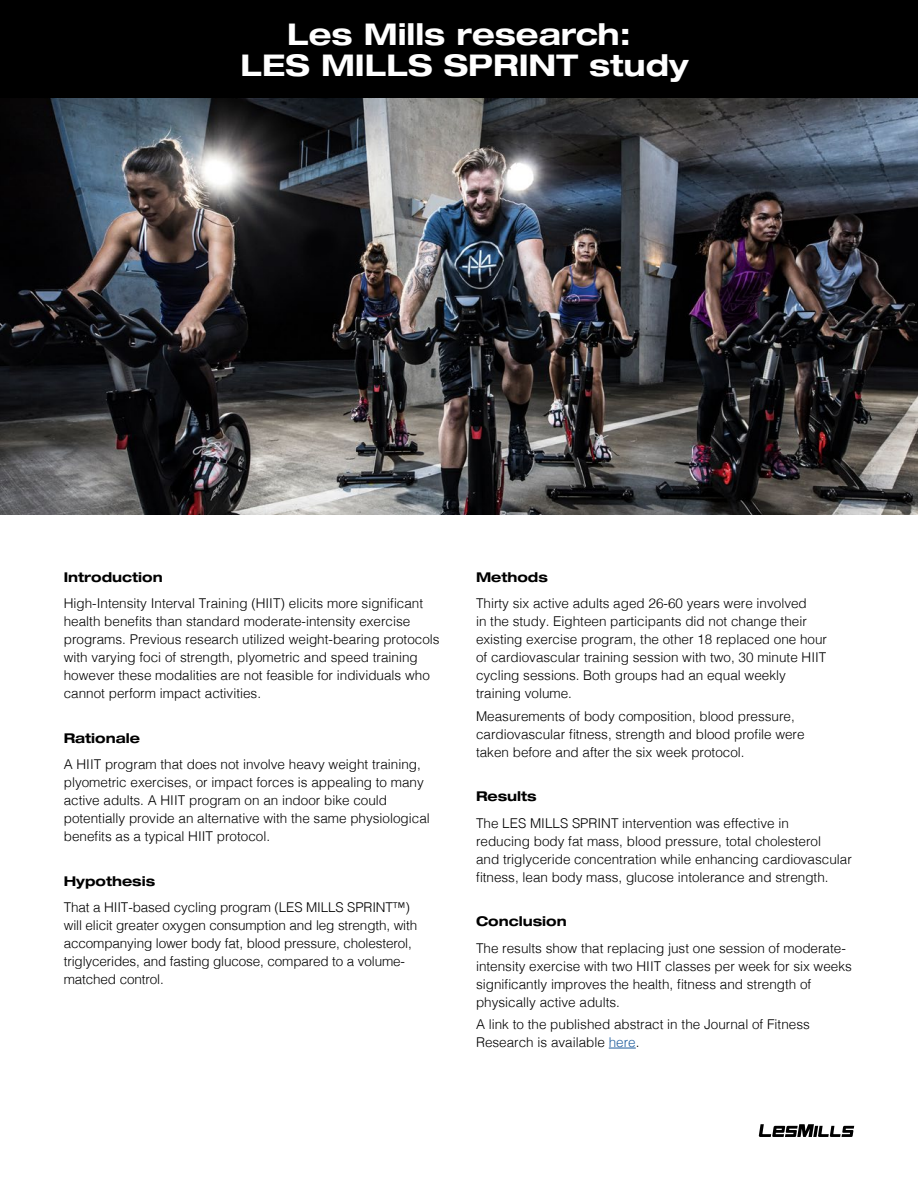
<style>
.page{position:relative;width:918px;height:1188px;background:#fff}
.page>*{position:absolute;margin:0;border:0;box-sizing:border-box;transform-origin:0 0}
.t1{font:700 expanded 30px/31px "Helvetica Neue";color:#fff;text-align:center}
.t2{font:300 13.5px/18px "Helvetica";color:#000}
.t3{font:700 expanded 13.5px "Helvetica Neue";color:#000}
.s1{color:#215e9e}
</style>
<div class="page">
<img style="left:0;top:98px;width:918px;height:416px">
<div style="left:0;top:0;width:918px;height:98px;background:#000"></div>
<svg style="left:759px;top:1124px;width:95px;height:13px"></svg>
<svg style="left:609px;top:1048px;width:27px;height:1px"></svg>
<h1 class="t1" style="left:240px;top:18px;width:450px">Les Mills research:<br>LES MILLS SPRINT study</h1>
<p class="t3" style="left:64px;top:569px;width:100px">Introduction</p>
<p class="t2" style="left:64px;top:594px;width:377px">High-Intensity Interval Training (HIIT) elicits more significant health benefits than standard moderate-intensity exercise programs. Previous research utilized weight-bearing protocols with varying foci of strength, plyometric and speed training however these modalities are not feasible for individuals who cannot perform impact activities.</p>
<p class="t3" style="left:64px;top:730px;width:78px">Rationale</p>
<p class="t2" style="left:64px;top:755px;width:368px">A HIIT program that does not involve heavy weight training, plyometric exercises, or impact forces is appealing to many active adults. A HIIT program on an indoor bike could potentially provide an alternative with the same physiological benefits as a typical HIIT protocol.</p>
<p class="t3" style="left:64px;top:873px;width:93px">Hypothesis</p>
<p class="t2" style="left:64px;top:898px;width:355px">That a HIIT-based cycling program (LES MILLS SPRINT™) will elicit greater oxygen consumption and leg strength, with accompanying lower body fat, blood pressure, cholesterol, triglycerides, and fasting glucose, compared to a volume&shy;matched control.</p>
<p class="t3" style="left:476px;top:569px;width:73px">Methods</p>
<p class="t2" style="left:476px;top:594px;width:353px">Thirty six active adults aged 26-60 years were involved<br>in the study. Eighteen participants did not change their existing exercise program, the other 18 replaced one hour of cardiovascular training session with two, 30 minute HIIT cycling sessions. Both groups had an equal weekly training volume.</p>
<p class="t2" style="left:476px;top:706px;width:330px">Measurements of body composition, blood pressure, cardiovascular fitness, strength and blood profile were taken before and after the six week protocol.</p>
<p class="t3" style="left:476px;top:788px;width:62px">Results</p>
<p class="t2" style="left:476px;top:813px;width:377px">The LES MILLS SPRINT intervention was effective in<br>reducing body fat mass, blood pressure, total cholesterol<br>and triglyceride concentration while enhancing cardiovascular fitness, lean body mass, glucose intolerance and strength.</p>
<p class="t3" style="left:476px;top:913px;width:92px">Conclusion</p>
<p class="t2" style="left:476px;top:938px;width:377px">The results show that replacing just one session of moderate&shy;intensity exercise with two HIIT classes per week for six weeks significantly improves the health, fitness and strength of physically active adults.</p>
<p class="t2" style="left:476px;top:1014px;width:335px">A link to the published abstract in the Journal of Fitness<br>Research is available <span class="s1">here</span>.</p>
</div>
